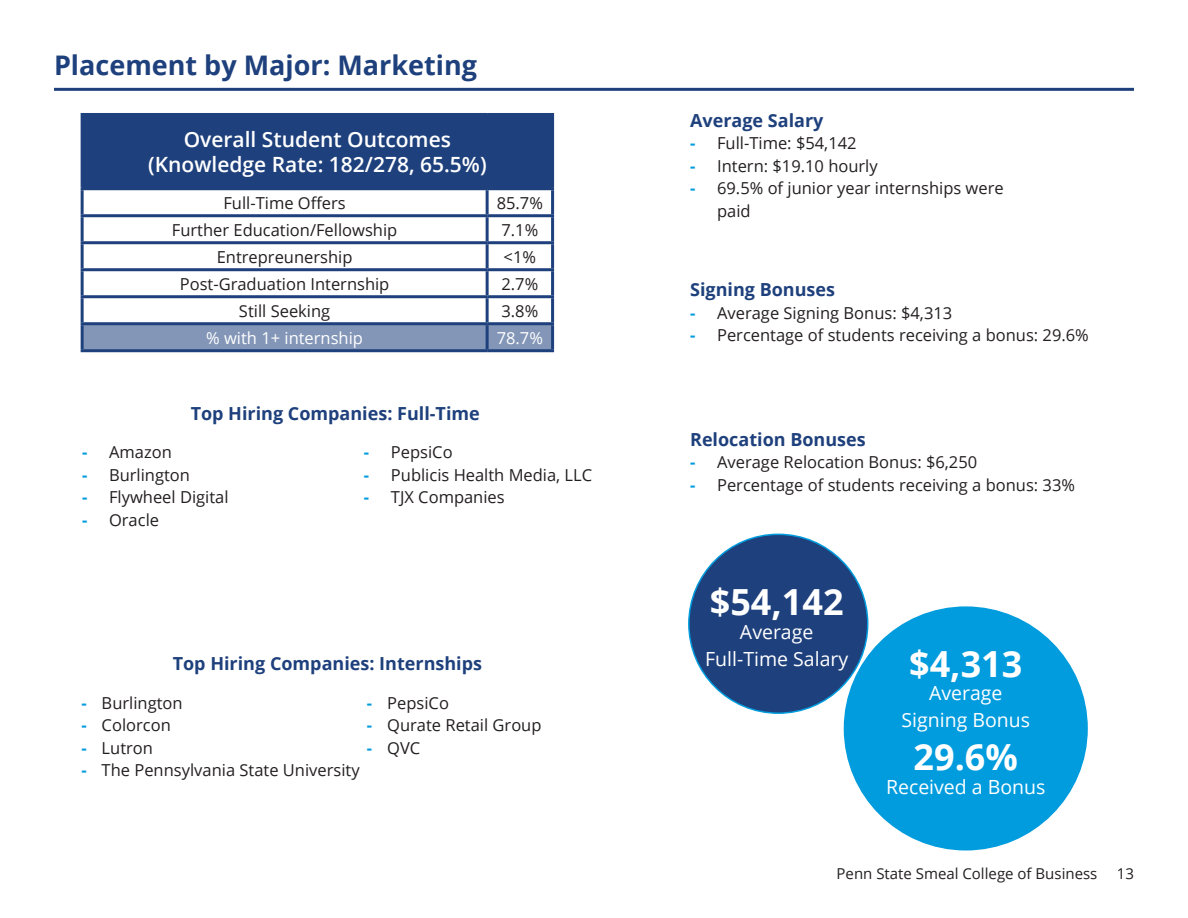
<style>
.page{position:relative;width:1188px;height:918px;background:#fff}
.page>*{position:absolute;margin:0;border:0;box-sizing:border-box;transform-origin:0 0}
.t1{font:700 36px "Open Sans";color:#fff}
.t2{font:700 27px "Open Sans";color:#1e407c}
.t3{font:600 21px "Open Sans";color:#fff}
.t4{font:19.5px "Open Sans";color:#fff}
.t5{font:700 18px "Open Sans";color:#1e407c}
.t6{font:16.5px/22.5px "Open Sans";color:#231f20}
.t7{font:16.5px "Open Sans";color:#fff}
.t8{font:15px "Open Sans";color:#231f20}
.s1{font-weight:700;color:#009cde}
</style>
<div class="page">
<hr style="left:54px;top:88px;width:1080px;height:3px;background:#1e407c">
<div style="left:82px;top:114px;width:471px;height:75px;background:#1e407c"></div>
<div style="left:84px;top:325px;width:467px;height:24px;background:#8396b7"></div>
<hr style="left:81px;top:113px;width:406px;height:3px;background:#1e407c">
<hr style="left:81px;top:116px;width:3px;height:71px;background:#1e407c">
<hr style="left:487px;top:113px;width:67px;height:3px;background:#1e407c">
<hr style="left:551px;top:116px;width:3px;height:71px;background:#1e407c">
<hr style="left:81px;top:187px;width:406px;height:3px;background:#1e407c">
<hr style="left:81px;top:190px;width:3px;height:24px;background:#1e407c">
<hr style="left:487px;top:187px;width:67px;height:3px;background:#1e407c">
<hr style="left:486px;top:190px;width:3px;height:24px;background:#1e407c">
<hr style="left:551px;top:190px;width:3px;height:24px;background:#1e407c">
<hr style="left:81px;top:214px;width:406px;height:3px;background:#1e407c">
<hr style="left:81px;top:217px;width:3px;height:24px;background:#1e407c">
<hr style="left:487px;top:214px;width:67px;height:3px;background:#1e407c">
<hr style="left:486px;top:217px;width:3px;height:24px;background:#1e407c">
<hr style="left:551px;top:217px;width:3px;height:24px;background:#1e407c">
<hr style="left:81px;top:241px;width:406px;height:3px;background:#1e407c">
<hr style="left:81px;top:244px;width:3px;height:24px;background:#1e407c">
<hr style="left:487px;top:241px;width:67px;height:3px;background:#1e407c">
<hr style="left:486px;top:244px;width:3px;height:24px;background:#1e407c">
<hr style="left:551px;top:244px;width:3px;height:24px;background:#1e407c">
<hr style="left:81px;top:268px;width:406px;height:3px;background:#1e407c">
<hr style="left:81px;top:271px;width:3px;height:24px;background:#1e407c">
<hr style="left:487px;top:268px;width:67px;height:3px;background:#1e407c">
<hr style="left:486px;top:271px;width:3px;height:24px;background:#1e407c">
<hr style="left:551px;top:271px;width:3px;height:24px;background:#1e407c">
<hr style="left:81px;top:295px;width:406px;height:3px;background:#1e407c">
<hr style="left:81px;top:298px;width:3px;height:24px;background:#1e407c">
<hr style="left:487px;top:295px;width:67px;height:3px;background:#1e407c">
<hr style="left:486px;top:298px;width:3px;height:24px;background:#1e407c">
<hr style="left:551px;top:298px;width:3px;height:24px;background:#1e407c">
<hr style="left:81px;top:322px;width:406px;height:3px;background:#1e407c">
<hr style="left:81px;top:325px;width:3px;height:24px;background:#1e407c">
<hr style="left:487px;top:322px;width:67px;height:3px;background:#1e407c">
<hr style="left:486px;top:325px;width:3px;height:24px;background:#1e407c">
<hr style="left:551px;top:325px;width:3px;height:24px;background:#1e407c">
<hr style="left:81px;top:349px;width:406px;height:3px;background:#1e407c">
<hr style="left:487px;top:349px;width:67px;height:3px;background:#1e407c">
<div style="left:844px;top:607px;width:243px;height:243px;background:#009cde;border-radius:50%"></div>
<div style="left:689px;top:534px;width:179px;height:179px;background:#1e407c;border-radius:50%"></div>
<p class="t2" style="left:54px;top:47px;width:425px">Placement by Major: Marketing</p>
<p class="t3" style="left:184px;top:125px;width:269px">Overall Student Outcomes</p>
<p class="t3" style="left:148px;top:150px;width:340px">(Knowledge Rate: 182/278, 65.5%)</p>
<p class="t6" style="left:223px;top:191px;width:124px">Full-Time Offers</p>
<p class="t6" style="left:497px;top:191px;width:48px">85.7%</p>
<p class="t6" style="left:172px;top:218px;width:227px">Further Education/Fellowship</p>
<p class="t6" style="left:501px;top:218px;width:38px">7.1%</p>
<p class="t6" style="left:217px;top:245px;width:137px">Entrepreunership</p>
<p class="t6" style="left:504px;top:245px;width:34px">&lt;1%</p>
<p class="t6" style="left:180px;top:272px;width:211px">Post-Graduation Internship</p>
<p class="t6" style="left:501px;top:272px;width:38px">2.7%</p>
<p class="t6" style="left:239px;top:299px;width:93px">Still Seeking</p>
<p class="t6" style="left:501px;top:299px;width:38px">3.8%</p>
<p class="t7" style="left:206px;top:326px;width:158px">% with 1+ internship</p>
<p class="t7" style="left:497px;top:326px;width:48px">78.7%</p>
<p class="t5" style="left:191px;top:401px;width:291px">Top Hiring Companies: Full-Time</p>
<p class="t6" style="left:82px;top:441px;width:91px"><span class="s1">-</span> Amazon</p>
<p class="t6" style="left:82px;top:463px;width:109px"><span class="s1">-</span> Burlington</p>
<p class="t6" style="left:82px;top:486px;width:148px"><span class="s1">-</span> Flywheel Digital</p>
<p class="t6" style="left:82px;top:508px;width:79px"><span class="s1">-</span> Oracle</p>
<p class="t6" style="left:364px;top:441px;width:90px"><span class="s1">-</span> PepsiCo</p>
<p class="t6" style="left:364px;top:463px;width:230px"><span class="s1">-</span> Publicis Health Media, LLC</p>
<p class="t6" style="left:364px;top:486px;width:142px"><span class="s1">-</span> TJX Companies</p>
<p class="t5" style="left:690px;top:108px;width:135px">Average Salary</p>
<p class="t6" style="left:690px;top:132px;width:168px"><span class="s1">-</span> Full-Time: $54,142</p>
<p class="t6" style="left:690px;top:154px;width:189px"><span class="s1">-</span> Intern: $19.10 hourly</p>
<p class="t6" style="left:717px;top:177px;width:288px;text-indent:-27px"><span class="s1">-</span> 69.5% of junior year internships were paid</p>
<p class="t5" style="left:690px;top:277px;width:146px">Signing Bonuses</p>
<p class="t6" style="left:690px;top:301px;width:264px"><span class="s1">-</span> Average Signing Bonus: $4,313</p>
<p class="t6" style="left:690px;top:323px;width:400px"><span class="s1">-</span> Percentage of students receiving a bonus: 29.6%</p>
<p class="t5" style="left:690px;top:427px;width:177px">Relocation Bonuses</p>
<p class="t6" style="left:690px;top:451px;width:289px"><span class="s1">-</span> Average Relocation Bonus: $6,250</p>
<p class="t6" style="left:690px;top:473px;width:386px"><span class="s1">-</span> Percentage of students receiving a bonus: 33%</p>
<p class="t1" style="left:710px;top:577px;width:135px">$54,142</p>
<p class="t4" style="left:740px;top:618px;width:75px">Average</p>
<p class="t4" style="left:705px;top:645px;width:145px">Full-Time Salary</p>
<p class="t5" style="left:173px;top:651px;width:311px">Top Hiring Companies: Internships</p>
<p class="t1" style="left:909px;top:638px;width:115px">$4,313</p>
<p class="t4" style="left:929px;top:680px;width:75px">Average</p>
<p class="t4" style="left:901px;top:707px;width:130px">Signing Bonus</p>
<p class="t1" style="left:914px;top:732px;width:106px">29.6%</p>
<p class="t4" style="left:886px;top:773px;width:161px">Received a Bonus</p>
<p class="t6" style="left:81px;top:691px;width:103px"><span class="s1">-</span> Burlington</p>
<p class="t6" style="left:81px;top:713px;width:91px"><span class="s1">-</span> Colorcon</p>
<p class="t6" style="left:81px;top:736px;width:73px"><span class="s1">-</span> Lutron</p>
<p class="t6" style="left:81px;top:758px;width:280px"><span class="s1">-</span> The Pennsylvania State University</p>
<p class="t6" style="left:367px;top:691px;width:83px"><span class="s1">-</span> PepsiCo</p>
<p class="t6" style="left:367px;top:713px;width:176px"><span class="s1">-</span> Qurate Retail Group</p>
<p class="t6" style="left:367px;top:736px;width:55px"><span class="s1">-</span> QVC</p>
<p class="t8" style="left:837px;top:863px;width:262px">Penn State Smeal College of Business</p>
<p class="t8" style="left:1117px;top:863px;width:19px">13</p>
</div>
